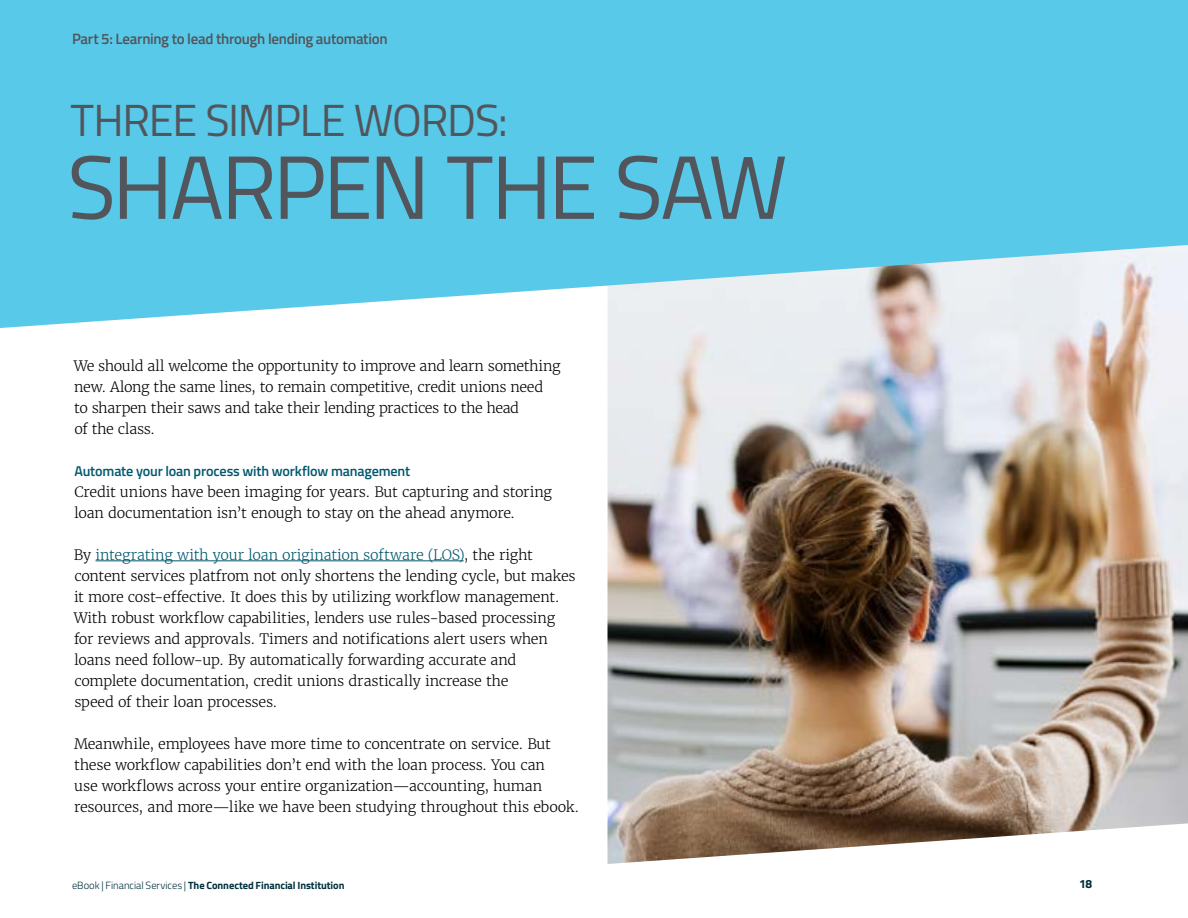
<style>
.page{position:relative;width:1188px;height:918px;background:#fff}
.page>*{position:absolute;margin:0;border:0;box-sizing:border-box;transform-origin:0 0}
.t1{font:90px "Titillium";letter-spacing:-.04em;color:#52555b}
.t2{font:45px "Titillium";letter-spacing:-.03em;color:#52555b}
.t3{font:600 15px "Titillium";letter-spacing:-.02em;color:#52555b}
.t4{font:300 14.25px/21px "Merriweather ST";letter-spacing:-.02em;color:#000}
.t5{font:600 14.25px "Titillium";letter-spacing:-.015em;color:#00586f}
.t6{font:700 12px "Titillium";color:#002f3b}
.t7{font:700 10.5px "Titillium";letter-spacing:-.01em;color:#002f3b}
.s1{color:#00586f}
.s2{font-weight:300}
</style>
<div class="page">
<img style="left:608px;top:328px;width:580px;height:536px">
<svg style="left:0;top:0;width:1188px;height:328px;fill:#58c9e8"></svg>
<hr style="left:95px;top:561px;width:369px;height:1px;background:#00586f">
<p class="t3" style="left:72px;top:27px;width:317px">Part 5: Learning to lead through lending automation</p>
<h2 class="t2" style="left:71px;top:88px;width:439px">THREE SIMPLE WORDS:</h2>
<h1 class="t1" style="left:67px;top:121px;width:722px">SHARPEN THE SAW</h1>
<p class="t4" style="left:74px;top:355px;width:489px">We should all welcome the opportunity to improve and learn something new. Along the same lines, to remain competitive, credit unions need<br>to sharpen their saws and take their lending practices to the head<br>of the class.</p>
<p class="t5" style="left:74px;top:460px;width:337px">Automate your loan process with workflow management</p>
<p class="t4" style="left:74px;top:481px;width:480px">Credit unions have been imaging for years. But capturing and storing loan documentation isn’t enough to stay on the ahead anymore.</p>
<p class="t4" style="left:74px;top:544px;width:504px">By <span class="s1">integrating with your loan origination software (LOS)</span>, the right content services platfrom not only shortens the lending cycle, but makes it more cost-effective. It does this by utilizing workflow management.<br>With robust workflow capabilities, lenders use rules-based processing for reviews and approvals. Timers and notifications alert users when loans need follow-up. By automatically forwarding accurate and complete documentation, credit unions drastically increase the<br>speed of their loan processes.</p>
<p class="t4" style="left:74px;top:733px;width:507px">Meanwhile, employees have more time to concentrate on service. But these workflow capabilities don’t end with the loan process. You can<br>use workflows across your entire organization—accounting, human resources, and more—like we have been studying throughout this ebook.</p>
<p class="t7" style="left:72px;top:877px;width:274px"><span class="s2">eBook | Financial Services |</span> The Connected Financial Institution</p>
<p class="t6" style="left:1079px;top:875px;width:14px">18</p>
</div>
